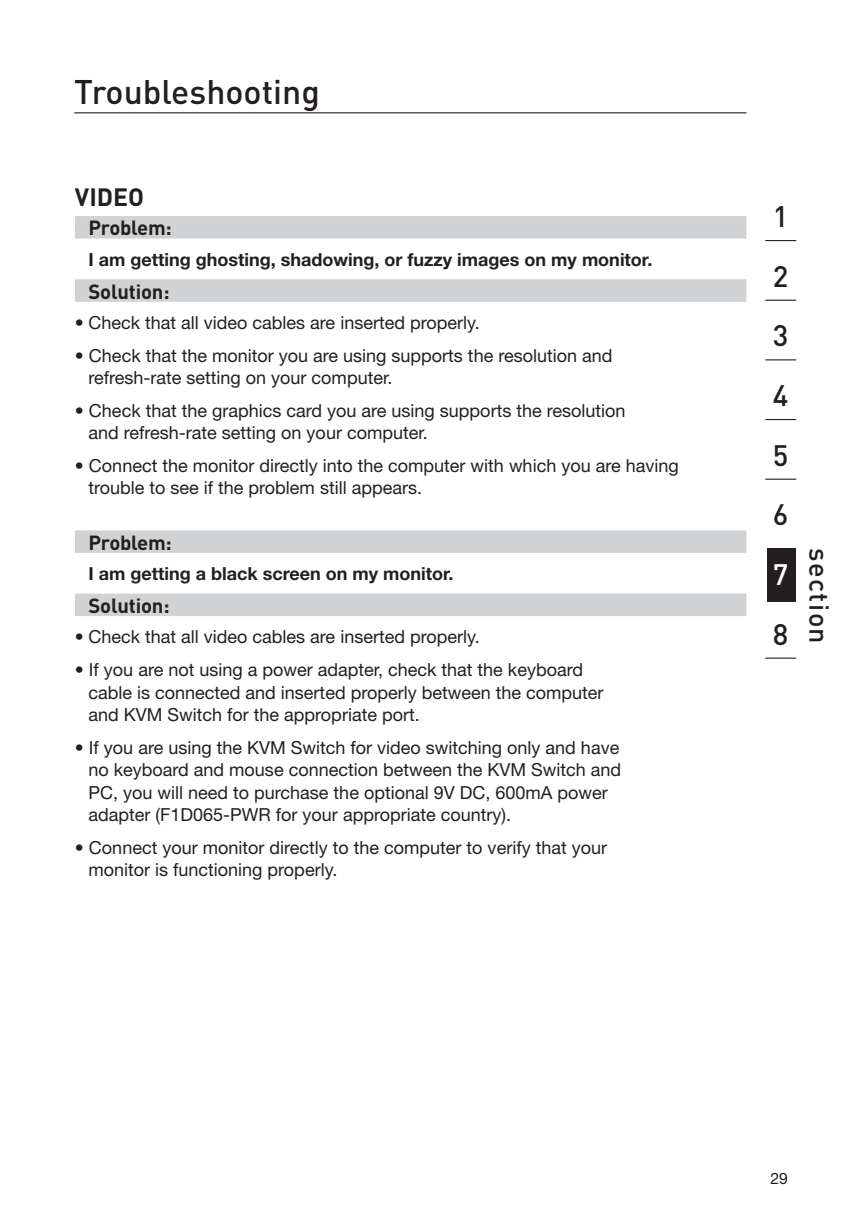
<style>
.page{position:relative;width:851px;height:1215px;background:#fff}
.page>*{position:absolute;margin:0;border:0;box-sizing:border-box;transform-origin:0 0}
.t1{font:500 33.75px "DINOT";color:#231f20}
.t2{font:500 29.25px/59.6px "DINOT";color:#231f20;text-align:justify}
.t3{font:500 29.25px "DINOT";color:#fff}
.t4{font:500 27px "DINOT";letter-spacing:.05em;color:#231f20}
.t5{font:700 24.75px "DINOT";color:#231f20}
.t6{font:700 20.25px "DINOT";letter-spacing:-.01em;color:#231f20}
.t7{font:18px/22.5px "Helvetica Neue LT Pro";color:#231f20}
.t8{font:700 18px "Helvetica Neue LT Pro";color:#231f20}
.t9{font:15.75px "Helvetica Neue LT Pro";color:#231f20}
</style>
<div class="page">
<div style="left:767px;top:548px;width:28px;height:54px;background:#231f20"></div>
<hr style="left:765px;top:240px;width:31px;height:1px;background:#231f20">
<hr style="left:765px;top:300px;width:31px;height:1px;background:#231f20">
<hr style="left:765px;top:359px;width:31px;height:1px;background:#231f20">
<hr style="left:765px;top:419px;width:31px;height:1px;background:#231f20">
<hr style="left:765px;top:479px;width:31px;height:1px;background:#231f20">
<hr style="left:765px;top:658px;width:31px;height:1px;background:#231f20">
<hr style="left:74px;top:112px;width:672px;height:1px;background:#231f20">
<div style="left:75px;top:216px;width:671px;height:23px;background:#d1d2d4"></div>
<div style="left:75px;top:279px;width:671px;height:23px;background:#d1d2d4"></div>
<div style="left:75px;top:530px;width:671px;height:23px;background:#d1d2d4"></div>
<div style="left:75px;top:594px;width:671px;height:22px;background:#d1d2d4"></div>
<h1 class="t1" style="left:74px;top:69px;width:247px">Troubleshooting</h1>
<h3 class="t5" style="left:75px;top:181px;width:71px">VIDEO</h3>
<p class="t6" style="left:88px;top:214px;width:85px">Problem:</p>
<p class="t8" style="left:88px;top:248px;width:565px">I am getting ghosting, shadowing, or fuzzy images on my monitor.</p>
<p class="t6" style="left:88px;top:277px;width:83px">Solution:</p>
<p class="t7" style="left:75px;top:311px;width:406px">• Check that all video cables are inserted properly.</p>
<p class="t7" style="left:88px;top:344px;width:525px;text-indent:-14px">• Check that the monitor you are using supports the resolution and refresh-rate setting on your computer.</p>
<p class="t7" style="left:88px;top:399px;width:538px;text-indent:-14px">• Check that the graphics card you are using supports the resolution and refresh-rate setting on your computer.</p>
<p class="t7" style="left:88px;top:454px;width:591px;text-indent:-14px">• Connect the monitor directly into the computer with which you are having trouble to see if the problem still appears.</p>
<p class="t6" style="left:88px;top:529px;width:85px">Problem:</p>
<p class="t8" style="left:88px;top:562px;width:366px">I am getting a black screen on my monitor.</p>
<p class="t6" style="left:88px;top:592px;width:83px">Solution:</p>
<p class="t7" style="left:75px;top:625px;width:406px">• Check that all video cables are inserted properly.</p>
<p class="t7" style="left:88px;top:658px;width:516px;text-indent:-14px">• If you are not using a power adapter, check that the keyboard cable is connected and inserted properly between the computer and KVM Switch for the appropriate port.</p>
<p class="t7" style="left:88px;top:736px;width:534px;text-indent:-14px">• If you are using the KVM Switch for video switching only and have no keyboard and mouse connection between the KVM Switch and PC, you will need to purchase the optional 9V DC, 600mA power adapter (F1D065-PWR for your appropriate country).</p>
<p class="t7" style="left:88px;top:836px;width:520px;text-indent:-14px">• Connect your monitor directly to the computer to verify that your monitor is functioning properly.</p>
<h2 class="t2" style="left:773px;top:185px;width:17px">1<br>2<br>3<br>4<br>5<br>6</h2>
<h2 class="t3" style="left:773px;top:554px;width:17px">7</h2>
<h2 class="t2" style="left:773px;top:603px;width:17px">8</h2>
<h3 class="t4" style="left:837px;top:548px;width:97px;rotate:90deg">section</h3>
<p class="t9" style="left:770px;top:1169px;width:19px">29</p>
</div>
